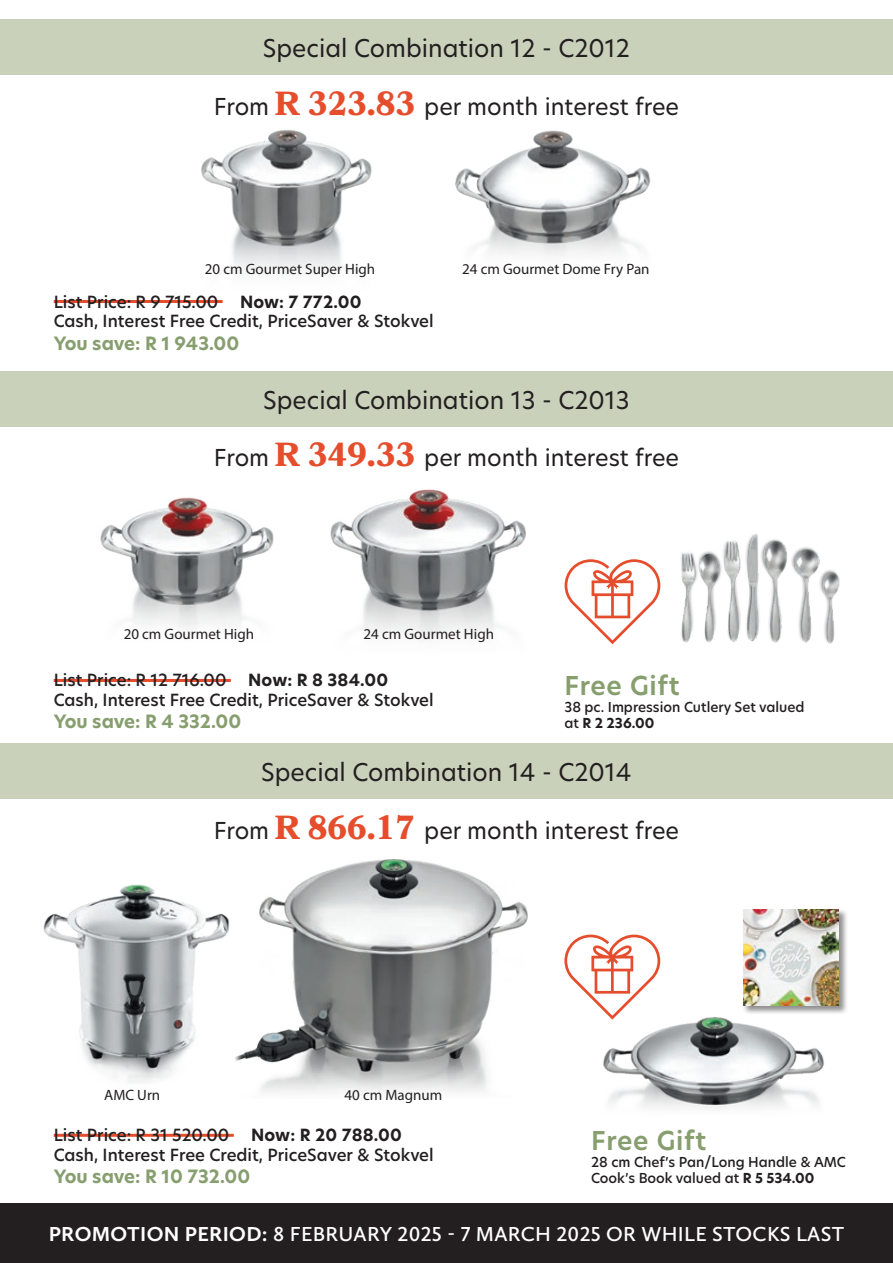
<style>
.page{position:relative;width:893px;height:1263px;background:#fff}
.page>*{position:absolute;margin:0;border:0;box-sizing:border-box;transform-origin:0 0}
.t1{font:600 25.5px "New Hero";letter-spacing:.03em;color:#879e6f}
.t2{font:24px "New Hero";color:#231f20}
.t3{font:22.95px "New Hero";color:#231f20}
.t4{font:600 21px "Calluna Sans";letter-spacing:.015em;color:#fff}
.t5{font:700 18px "New Hero";color:#879e6f}
.t6{font:500 16.5px "New Hero";color:#231f20}
.t7{font:700 16.5px "New Hero";letter-spacing:.01em;color:#231f20}
.t8{font:15px "Myriad Pro";color:#231f20}
.t9{font:500 13.5px/16.5px "New Hero";color:#231f20}
.s1{font-family:"Bookmania";font-weight:700;font-size:33.3px;color:#e64d2c}
.s2{font-weight:700}
</style>
<div class="page">
<div style="left:0;top:1204px;width:893px;height:59px;background:#231f20"></div>
<hr style="left:54px;top:1134px;width:180px;height:3px;background:#e64d2c">
<img style="left:43px;top:884px;width:187px;height:199px">
<img style="left:355px;top:489px;width:210px;height:149px">
<img style="left:53px;top:497px;width:302px;height:185px">
<img style="left:235px;top:859px;width:293px;height:234px">
<img style="left:603px;top:958px;width:221px;height:151px">
<hr style="left:54px;top:300px;width:169px;height:3px;background:#e64d2c">
<img style="left:455px;top:130px;width:196px;height:126px">
<img style="left:201px;top:130px;width:171px;height:173px">
<div style="left:0;top:20px;width:893px;height:55px;background:#cad1bb"></div>
<div style="left:0;top:371px;width:893px;height:55px;background:#cad1bb"></div>
<div style="left:0;top:744px;width:893px;height:55px;background:#cad1bb"></div>
<img style="left:726px;top:534px;width:30px;height:108px">
<img style="left:681px;top:542px;width:45px;height:101px">
<img style="left:756px;top:534px;width:84px;height:110px">
<svg style="left:565px;top:559px;width:95px;height:85px"></svg>
<div style="left:742px;top:908px;width:106px;height:106px;background:#231f20;opacity:.5"></div>
<img style="left:743px;top:909px;width:96px;height:96px">
<svg style="left:564px;top:934px;width:96px;height:85px"></svg>
<h2 class="t2" style="left:263px;top:32px;width:368px">Special Combination 12 - C2012</h2>
<h3 class="t3" style="left:214px;top:90px;width:467px">From <span class="s1">R 323.83</span> per month interest free</h3>
<p class="t8" style="left:205px;top:260px;width:172px">20 cm Gourmet Super High</p>
<p class="t8" style="left:462px;top:260px;width:189px">24 cm Gourmet Dome Fry Pan</p>
<p class="t6" style="left:54px;top:290px;width:166px">List Price: R 9 715.00</p>
<p class="t7" style="left:240px;top:290px;width:123px">Now: 7 772.00</p>
<p class="t6" style="left:54px;top:310px;width:381px">Cash, Interest Free Credit, PriceSaver &amp; Stokvel</p>
<p class="t5" style="left:54px;top:331px;width:187px">You save: R 1 943.00</p>
<h2 class="t2" style="left:263px;top:383px;width:368px">Special Combination 13 - C2013</h2>
<h3 class="t3" style="left:214px;top:442px;width:467px">From <span class="s1">R 349.33</span> per month interest free</h3>
<p class="t8" style="left:124px;top:625px;width:132px">20 cm Gourmet High</p>
<p class="t8" style="left:363px;top:625px;width:132px">24 cm Gourmet High</p>
<p class="t6" style="left:54px;top:669px;width:174px">List Price: R 12 716.00</p>
<p class="t7" style="left:248px;top:669px;width:141px">Now: R 8 384.00</p>
<p class="t6" style="left:54px;top:689px;width:381px">Cash, Interest Free Credit, PriceSaver &amp; Stokvel</p>
<p class="t5" style="left:54px;top:710px;width:189px">You save: R 4 332.00</p>
<h1 class="t1" style="left:564px;top:669px;width:117px">Free Gift</h1>
<p class="t9" style="left:564px;top:699px;width:242px">38 pc. Impression Cutlery Set valued at <span class="s2">R 2 236.00</span></p>
<h2 class="t2" style="left:261px;top:756px;width:372px">Special Combination 14 - C2014</h2>
<h3 class="t3" style="left:214px;top:815px;width:467px">From <span class="s1">R 866.17</span> per month interest free</h3>
<p class="t8" style="left:104px;top:1086px;width:58px">AMC Urn</p>
<p class="t8" style="left:344px;top:1086px;width:99px">40 cm Magnum</p>
<p class="t6" style="left:54px;top:1124px;width:177px">List Price: R 31 520.00</p>
<p class="t7" style="left:251px;top:1124px;width:152px">Now: R 20 788.00</p>
<p class="t6" style="left:54px;top:1143px;width:381px">Cash, Interest Free Credit, PriceSaver &amp; Stokvel</p>
<p class="t5" style="left:54px;top:1164px;width:198px">You save: R 10 732.00</p>
<h1 class="t1" style="left:591px;top:1123px;width:117px">Free Gift</h1>
<p class="t9" style="left:591px;top:1153px;width:256px">28 cm Chef’s Pan/Long Handle &amp; AMC<br>Cook’s Book valued at <span class="s2">R 5 534.00</span></p>
<p class="t4" style="left:49px;top:1221px;width:797px"><span class="s2">PROMOTION PERIOD:</span> 8 FEBRUARY 2025 - 7 MARCH 2025 OR WHILE STOCKS LAST</p>
</div>
